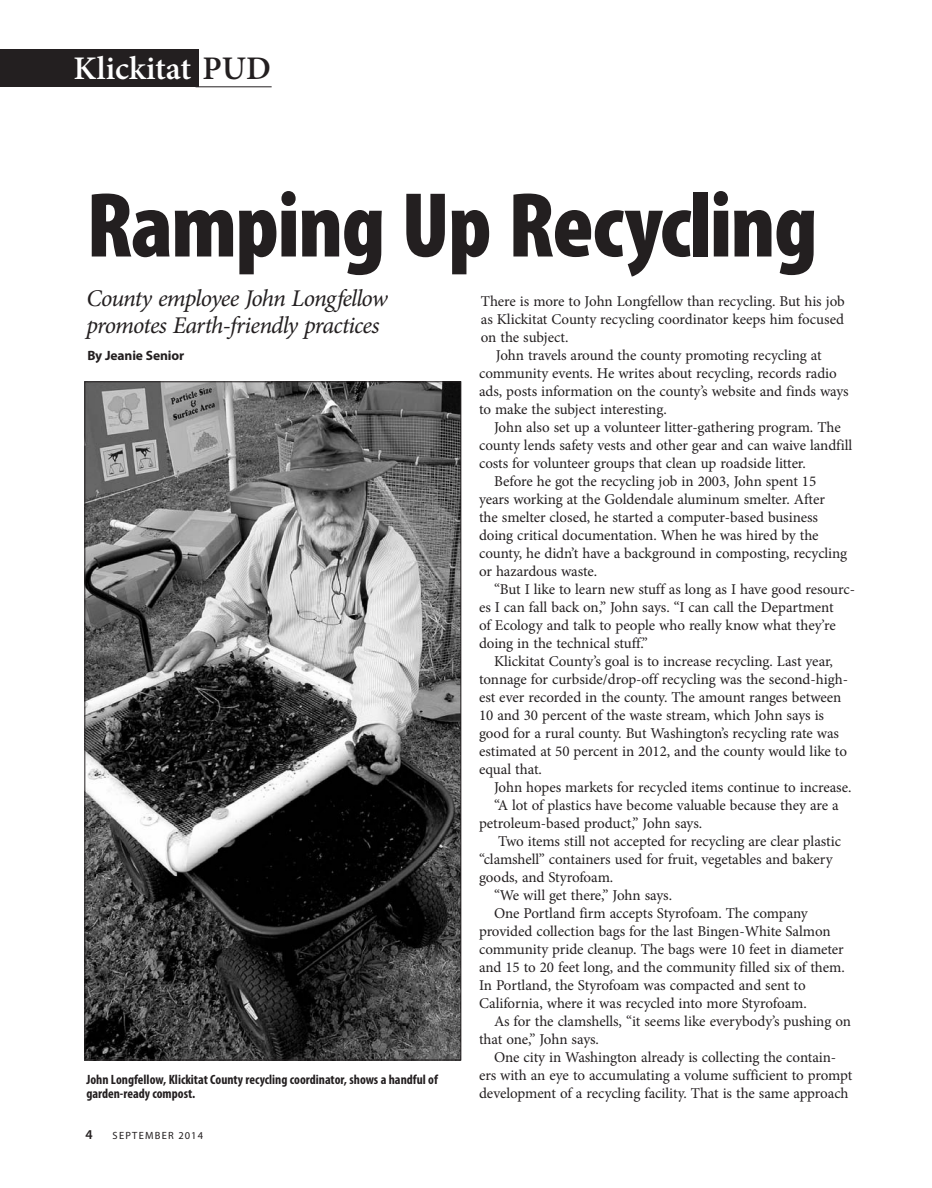
<style>
.page{position:relative;width:932px;height:1188px;background:#fff}
.page>*{position:absolute;margin:0;border:0;box-sizing:border-box;transform-origin:0 0}
.t1{font:900 condensed 93px "Myriad Pro";letter-spacing:-.015em;color:#231f20}
.t2{font:600 33px "Minion Pro";color:#fff}
.t3{font:italic 24px/27px "Minion Pro";letter-spacing:-.035em;color:#231f20}
.t4{font:15px "Minion Pro";letter-spacing:-.005em;color:#231f20}
.t5{font:700 condensed 13.5px/13.5px "Myriad Pro";color:#231f20}
.t6{font:700 13.5px "Myriad Pro";letter-spacing:-.01em;color:#231f20}
.t7{font:600 13.5px "Myriad Pro";color:#231f20}
.t8{font:10.5px "Myriad Pro";letter-spacing:.12em;color:#231f20}
.s1{color:#231f20}
</style>
<div class="page">
<div style="left:0;top:49px;width:198px;height:38px;background:#231f20"></div>
<hr style="left:195px;top:86px;width:77px;height:1px;background:#231f20">
<img style="left:87px;top:384px;width:372px;height:674px">
<h2 class="t2" style="left:74px;top:46px;width:199px">Klickitat <span class="s1">PUD</span></h2>
<h1 class="t1" style="left:86px;top:166px;width:732px">Ramping Up Recycling</h1>
<h3 class="t3" style="left:86px;top:285px;width:303px">County employee John Longfellow promotes Earth-friendly practices</h3>
<p class="t6" style="left:87px;top:347px;width:98px">By Jeanie Senior</p>
<p class="t4" style="left:481px;top:291px;width:365px">There is more to John Longfellow than recycling. But his job</p>
<p class="t4" style="left:481px;top:309px;width:364px">as Klickitat County recycling coordinator keeps him focused</p>
<p class="t4" style="left:481px;top:327px;width:89px">on the subject.</p>
<p class="t4" style="left:496px;top:345px;width:327px">John travels around the county promoting recycling at</p>
<p class="t4" style="left:479px;top:363px;width:359px">community events. He writes about recycling, records radio</p>
<p class="t4" style="left:479px;top:381px;width:371px">ads, posts information on the county’s website and finds ways</p>
<p class="t4" style="left:479px;top:399px;width:189px">to make the subject interesting.</p>
<p class="t4" style="left:494px;top:417px;width:348px">John also set up a volunteer litter-gathering program. The</p>
<p class="t4" style="left:479px;top:435px;width:375px">county lends safety vests and other gear and can waive landfill</p>
<p class="t4" style="left:479px;top:453px;width:328px">costs for volunteer groups that clean up roadside litter.</p>
<p class="t4" style="left:494px;top:471px;width:324px">Before he got the recycling job in 2003, John spent 15</p>
<p class="t4" style="left:479px;top:489px;width:347px">years working at the Goldendale aluminum smelter. After</p>
<p class="t4" style="left:479px;top:507px;width:340px">the smelter closed, he started a computer-based business</p>
<p class="t4" style="left:479px;top:525px;width:341px">doing critical documentation. When he was hired by the</p>
<p class="t4" style="left:479px;top:543px;width:370px">county, he didn’t have a background in composting, recycling</p>
<p class="t4" style="left:479px;top:561px;width:120px">or hazardous waste.</p>
<p class="t4" style="left:494px;top:579px;width:362px">“But I like to learn new stuff as long as I have good resourc-</p>
<p class="t4" style="left:479px;top:597px;width:356px">es I can fall back on,” John says. “I can call the Department</p>
<p class="t4" style="left:479px;top:615px;width:358px">of Ecology and talk to people who really know what they’re</p>
<p class="t4" style="left:479px;top:633px;width:170px">doing in the technical stuff.”</p>
<p class="t4" style="left:494px;top:651px;width:340px">Klickitat County’s goal is to increase recycling. Last year,</p>
<p class="t4" style="left:479px;top:669px;width:370px">tonnage for curbside/drop-off recycling was the second-high-</p>
<p class="t4" style="left:479px;top:687px;width:364px">est ever recorded in the county. The amount ranges between</p>
<p class="t4" style="left:479px;top:705px;width:346px">10 and 30 percent of the waste stream, which John says is</p>
<p class="t4" style="left:479px;top:723px;width:361px">good for a rural county. But Washington’s recycling rate was</p>
<p class="t4" style="left:479px;top:741px;width:369px">estimated at 50 percent in 2012, and the county would like to</p>
<p class="t4" style="left:479px;top:759px;width:64px">equal that.</p>
<p class="t4" style="left:494px;top:777px;width:359px">John hopes markets for recycled items continue to increase.</p>
<p class="t4" style="left:494px;top:795px;width:346px">“A lot of plastics have become valuable because they are a</p>
<p class="t4" style="left:479px;top:813px;width:225px">petroleum-based product,” John says.</p>
<p class="t4" style="left:498px;top:831px;width:344px">Two items still not accepted for recycling are clear plastic</p>
<p class="t4" style="left:479px;top:849px;width:355px">“clamshell” containers used for fruit, vegetables and bakery</p>
<p class="t4" style="left:479px;top:867px;width:136px">goods, and Styrofoam.</p>
<p class="t4" style="left:494px;top:885px;width:180px">“We will get there,” John says.</p>
<p class="t4" style="left:494px;top:903px;width:315px">One Portland firm accepts Styrofoam. The company</p>
<p class="t4" style="left:479px;top:921px;width:353px">provided collection bags for the last Bingen-White Salmon</p>
<p class="t4" style="left:479px;top:939px;width:366px">community pride cleanup. The bags were 10 feet in diameter</p>
<p class="t4" style="left:479px;top:957px;width:367px">and 15 to 20 feet long, and the community filled six of them.</p>
<p class="t4" style="left:479px;top:975px;width:328px">In Portland, the Styrofoam was compacted and sent to</p>
<p class="t4" style="left:479px;top:993px;width:329px">California, where it was recycled into more Styrofoam.</p>
<p class="t4" style="left:494px;top:1011px;width:358px">As for the clamshells, “it seems like everybody’s pushing on</p>
<p class="t4" style="left:479px;top:1029px;width:121px">that one,” John says.</p>
<p class="t4" style="left:494px;top:1047px;width:344px">One city in Washington already is collecting the contain-</p>
<p class="t4" style="left:479px;top:1065px;width:375px">ers with an eye to accumulating a volume sufficient to prompt</p>
<p class="t4" style="left:479px;top:1083px;width:371px">development of a recycling facility. That is the same approach</p>
<p class="t5" style="left:86px;top:1073px;width:353px">John Longfellow, Klickitat County recycling coordinator, shows a handful of garden-ready compost.</p>
<p class="t7" style="left:86px;top:1125px;width:9px">4</p>
<p class="t8" style="left:112px;top:1129px;width:92px">SEPTEMBER 2014</p>
</div>
